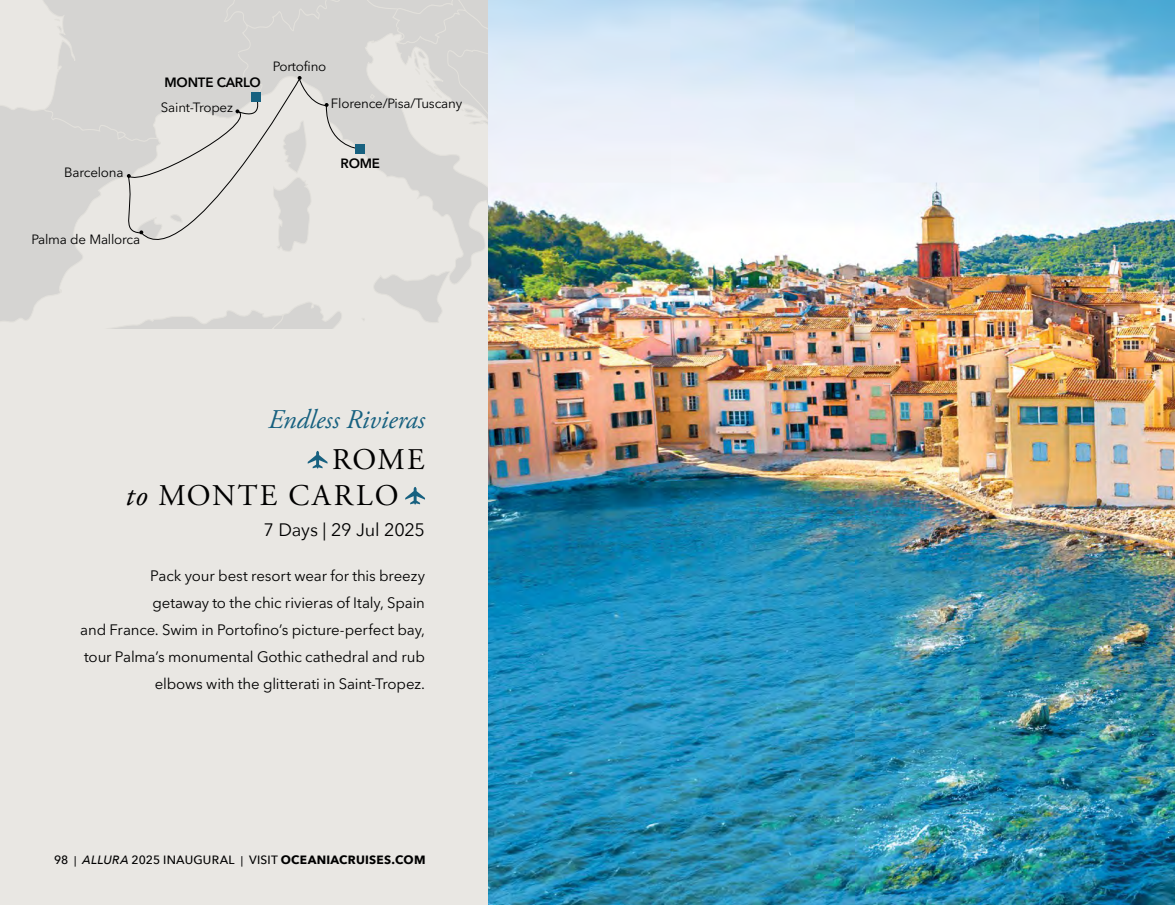
<style>
.page{position:relative;width:1175px;height:905px;background:#fff}
.page>*{position:absolute;margin:0;border:0;box-sizing:border-box;transform-origin:0 0}
.t1{font:30px/36px "Adobe Garamond Pro";letter-spacing:.075em;color:#000}
.t2{font:italic 27px "Adobe Garamond Pro";color:#176180}
.t3{font:18px "Avenir Next";letter-spacing:-.015em;color:#000}
.t4{font:15px/27px "Avenir Next LT Pro";letter-spacing:-.01em;color:#000;text-align:right}
.t5{font:13.35px "Avenir Next LT Pro";letter-spacing:-.015em;color:#000}
.t6{font:600 13.35px "Avenir Next LT Pro";letter-spacing:-.015em;color:#000}
.t7{font:500 12px "Avenir Next";letter-spacing:.015em;color:#000}
.s1{font-style:italic}
.s2{font-size:10.5px}
.s3{font-weight:700}
</style>
<div class="page">
<div style="left:0;top:0;width:495px;height:904px;background:#e9e7e3"></div>
<svg style="left:308px;top:451px;width:19px;height:17px"></svg>
<svg style="left:405px;top:487px;width:20px;height:17px"></svg>
<svg style="left:0;top:0;width:488px;height:329px"></svg>
<svg style="left:118px;top:79px;width:241px;height:198px"></svg>
<div style="left:252px;top:92px;width:9px;height:9px;background:#176180"></div>
<div style="left:355px;top:144px;width:9px;height:9px;background:#176180"></div>
<img style="left:488px;top:0;width:686px;height:904px">
<p class="t5" style="left:64px;top:165px;width:61px">Barcelona</p>
<p class="t6" style="left:164px;top:74px;width:98px">MONTE CARLO</p>
<p class="t5" style="left:161px;top:99px;width:74px">Saint-Tropez</p>
<p class="t5" style="left:273px;top:58px;width:55px">Portofino</p>
<p class="t5" style="left:331px;top:95px;width:133px">Florence/Pisa/Tuscany</p>
<p class="t6" style="left:340px;top:155px;width:41px">ROME</p>
<p class="t5" style="left:31px;top:232px;width:110px">Palma de Mallorca</p>
<h2 class="t2" style="left:268px;top:403px;width:158px">Endless Rivieras</h2>
<h1 class="t1" style="left:125px;top:442px;width:301px;text-indent:207px">ROME <span class="s1">to</span> MONTE CARLO</h1>
<p class="t3" style="left:263px;top:514px;width:163px">7 Days | 29 Jul 2025</p>
<p class="t4" style="left:80px;top:562px;width:346px">Pack your best resort wear for this breezy<br>getaway to the chic rivieras of Italy, Spain<br>and France. Swim in Portofino’s picture-perfect bay, tour Palma’s monumental Gothic cathedral and rub elbows with the glitterati in Saint-Tropez.</p>
<p class="t7" style="left:54px;top:850px;width:373px">98 <span class="s2">|</span> <span class="s1">ALLURA</span> 2025 INAUGURAL <span class="s2">|</span> VISIT <span class="s3">OCEANIACRUISES.COM</span></p>
</div>
